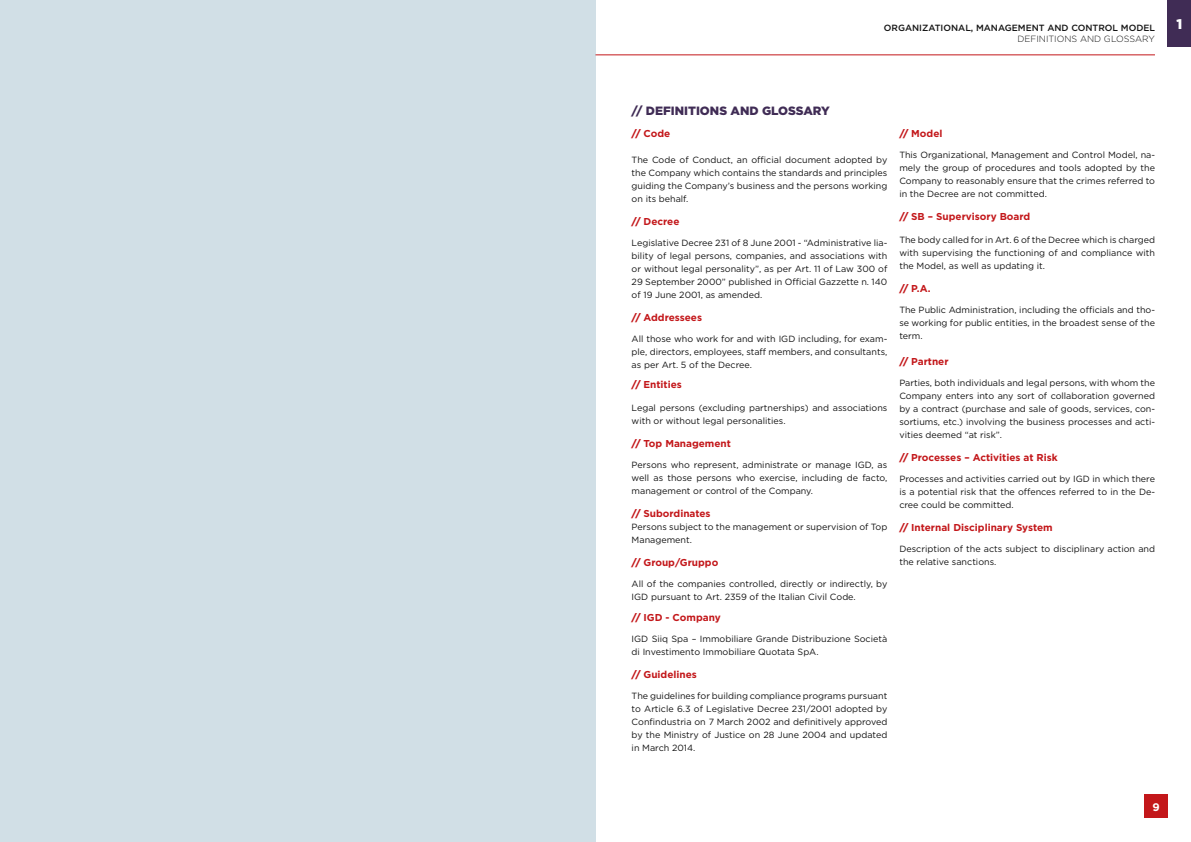
<style>
.page{position:relative;width:1191px;height:842px;background:#fff}
.page>*{position:absolute;margin:0;border:0;box-sizing:border-box;transform-origin:0 0}
.t1{font:900 14px "Gotham HTF";color:#fff}
.t2{font:900 12px "Gotham";color:#402c55}
.t3{font:700 11px "Gotham HTF";color:#fff}
.t4{font:700 10px "Gotham";color:#c3171a}
.t5{font:9px/13px "Gotham HTF";color:#131313;text-align:justify}
.t6{font:500 9px "Gotham HTF";color:#131313}
.t7{font:300 9px "Gotham HTF";color:#131313}
.s1{font-weight:900}
</style>
<div class="page">
<div style="left:1144px;top:795px;width:23px;height:23px;background:#c3171a"></div>
<div style="left:1167px;top:0;width:24px;height:47px;background:#402c55"></div>
<hr style="left:595px;top:54px;width:560px;height:1px;background:#c3171a">
<div style="left:0;top:0;width:595px;height:842px;background:#d1dfe6"></div>
<h2 class="t2" style="left:631px;top:104px;width:200px">// DEFINITIONS AND GLOSSARY</h2>
<p class="t6" style="left:884px;top:23px;width:273px">ORGANIZATIONAL, MANAGEMENT AND CONTROL MODEL</p>
<h1 class="t1" style="left:1176px;top:16px;width:7px">1</h1>
<p class="t7" style="left:1017px;top:34px;width:139px">DEFINITIONS AND GLOSSARY</p>
<p class="t4" style="left:631px;top:128px;width:40px"><span class="s1">//</span> Code</p>
<p class="t5" style="left:631px;top:153px;width:257px">The Code of Conduct, an official document adopted by the Company which contains the standards and principles guiding the Company’s business and the persons working on its behalf.</p>
<p class="t4" style="left:631px;top:216px;width:49px"><span class="s1">//</span> Decree</p>
<p class="t5" style="left:631px;top:236px;width:257px">Legislative Decree 231 of 8 June 2001 - “Administrative lia&shy;bility of legal persons, companies, and associations with or without legal personality”, as per Art. 11 of Law 300 of 29 September 2000” published in Official Gazzette n. 140 of 19 June 2001, as amended.</p>
<p class="t4" style="left:631px;top:312px;width:72px"><span class="s1">//</span> Addressees</p>
<p class="t5" style="left:631px;top:332px;width:257px">All those who work for and with IGD including, for exam&shy;ple, directors, employees, staff members, and consultants, as per Art. 5 of the Decree.</p>
<p class="t4" style="left:631px;top:379px;width:52px"><span class="s1">//</span> Entities</p>
<p class="t5" style="left:631px;top:401px;width:257px">Legal persons (excluding partnerships) and associations with or without legal personalities.</p>
<p class="t4" style="left:631px;top:438px;width:101px"><span class="s1">//</span> Top Management</p>
<p class="t5" style="left:631px;top:458px;width:257px">Persons who represent, administrate or manage IGD, as well as those persons who exercise, including de facto, management or control of the Company.</p>
<p class="t4" style="left:631px;top:508px;width:80px"><span class="s1">//</span> Subordinates</p>
<p class="t5" style="left:631px;top:520px;width:257px">Persons subject to the management or supervision of Top<br>Management.</p>
<p class="t4" style="left:631px;top:557px;width:88px"><span class="s1">//</span> Group/Gruppo</p>
<p class="t5" style="left:631px;top:577px;width:257px">All of the companies controlled, directly or indirectly, by<br>IGD pursuant to Art. 2359 of the Italian Civil Code.</p>
<p class="t4" style="left:631px;top:612px;width:91px"><span class="s1">//</span> IGD - Company</p>
<p class="t5" style="left:631px;top:632px;width:257px">IGD Siiq Spa – Immobiliare Grande Distribuzione Società di Investimento Immobiliare Quotata SpA.</p>
<p class="t4" style="left:631px;top:669px;width:67px"><span class="s1">//</span> Guidelines</p>
<p class="t5" style="left:631px;top:689px;width:257px">The guidelines for building compliance programs pursuant to Article 6.3 of Legislative Decree 231/2001 adopted by Confindustria on 7 March 2002 and definitively approved by the Ministry of Justice on 28 June 2004 and updated in March 2014.</p>
<p class="t4" style="left:899px;top:128px;width:45px"><span class="s1">//</span> Model</p>
<p class="t5" style="left:899px;top:148px;width:257px">This Organizational, Management and Control Model, na&shy;mely the group of procedures and tools adopted by the Company to reasonably ensure that the crimes referred to in the Decree are not committed.</p>
<p class="t4" style="left:899px;top:211px;width:132px"><span class="s1">//</span> SB – Supervisory Board</p>
<p class="t5" style="left:899px;top:233px;width:257px">The body called for in Art. 6 of the Decree which is charged with supervising the functioning of and compliance with the Model, as well as updating it.</p>
<p class="t4" style="left:899px;top:283px;width:33px"><span class="s1">//</span> P.A.</p>
<p class="t5" style="left:899px;top:303px;width:257px">The Public Administration, including the officials and tho&shy;se working for public entities, in the broadest sense of the term.</p>
<p class="t4" style="left:899px;top:356px;width:51px"><span class="s1">//</span> Partner</p>
<p class="t5" style="left:899px;top:376px;width:257px">Parties, both individuals and legal persons, with whom the Company enters into any sort of collaboration governed by a contract (purchase and sale of goods, services, con&shy;sortiums, etc.) involving the business processes and acti&shy;vities deemed “at risk”.</p>
<p class="t4" style="left:899px;top:452px;width:160px"><span class="s1">//</span> Processes – Activities at Risk</p>
<p class="t5" style="left:899px;top:472px;width:257px">Processes and activities carried out by IGD in which there is a potential risk that the offences referred to in the De&shy;cree could be committed.</p>
<p class="t4" style="left:899px;top:522px;width:155px"><span class="s1">//</span> Internal Disciplinary System</p>
<p class="t5" style="left:899px;top:542px;width:257px">Description of the acts subject to disciplinary action and the relative sanctions.</p>
<p class="t3" style="left:1152px;top:801px;width:9px">9</p>
</div>
